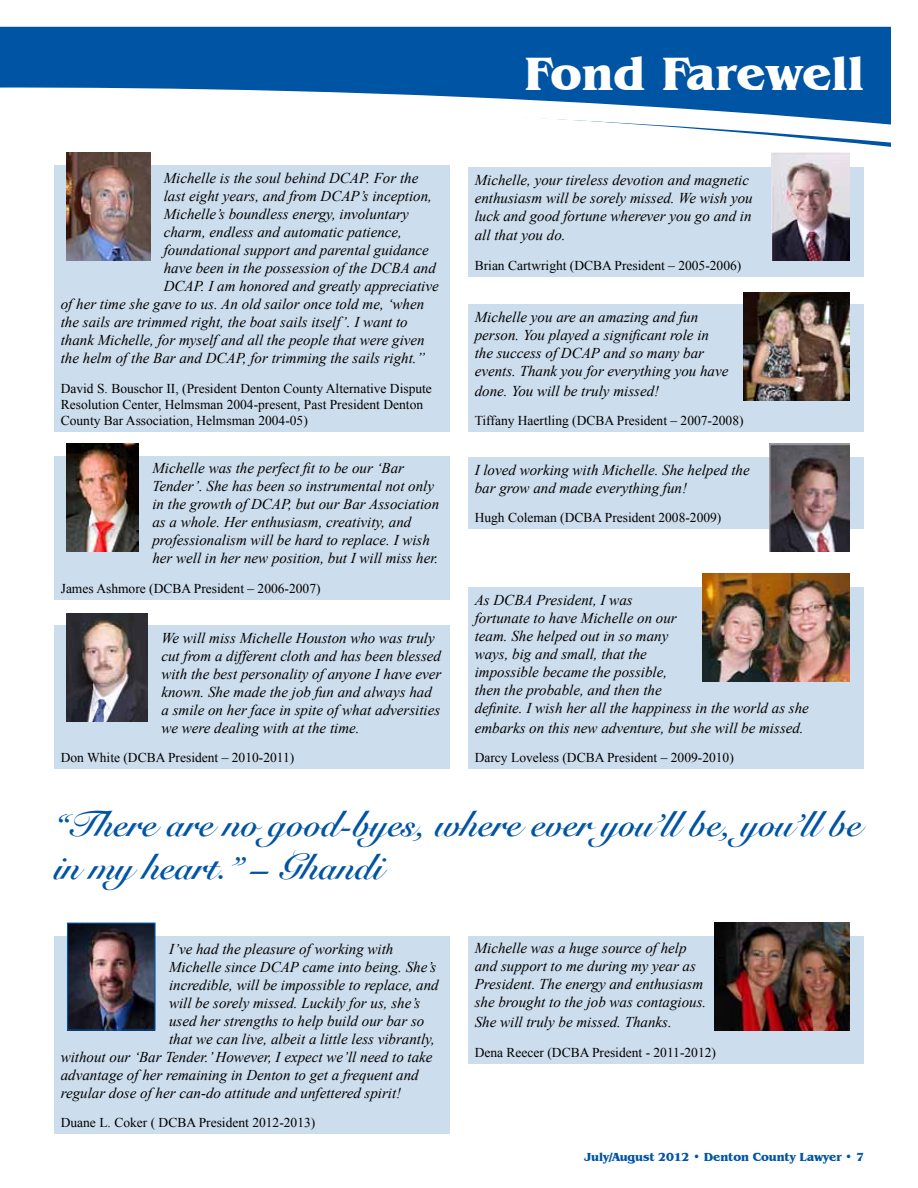
<style>
.page{position:relative;width:918px;height:1188px;background:#fff}
.page>*{position:absolute;margin:0;border:0;box-sizing:border-box;transform-origin:0 0}
.t1{font:700 48px "Benguiat IT Cby BT";color:#fff}
.t2{font:700 36px/43.2px "Snell Roundhand";color:#0054a4}
.t3{font:italic 15px/18px "Times New Roman";color:#000}
.t4{font:13.5px/16.2px "Times New Roman";color:#000}
.t5{font:700 12px "Benguiat IT Cby BT";letter-spacing:-.01em;color:#0054a4}
</style>
<div class="page">
<svg style="left:0;top:26px;width:891px;height:128px"></svg>
<div style="left:54px;top:456px;width:396px;height:144px;background:#ccdded"></div>
<img style="left:67px;top:443px;width:72px;height:108px">
<div style="left:54px;top:166px;width:396px;height:266px;background:#ccdded"></div>
<img style="left:67px;top:153px;width:83px;height:108px">
<div style="left:468px;top:167px;width:396px;height:110px;background:#ccdded"></div>
<img style="left:772px;top:153px;width:78px;height:108px">
<div style="left:468px;top:305px;width:396px;height:127px;background:#ccdded"></div>
<img style="left:744px;top:293px;width:106px;height:108px">
<div style="left:468px;top:458px;width:396px;height:71px;background:#ccdded"></div>
<img style="left:769px;top:443px;width:81px;height:108px">
<div style="left:468px;top:588px;width:396px;height:181px;background:#ccdded"></div>
<img style="left:703px;top:574px;width:147px;height:108px">
<div style="left:54px;top:626px;width:396px;height:143px;background:#ccdded"></div>
<img style="left:67px;top:613px;width:81px;height:108px">
<div style="left:468px;top:936px;width:396px;height:128px;background:#ccdded"></div>
<img style="left:715px;top:923px;width:135px;height:108px">
<div style="left:54px;top:936px;width:396px;height:198px;background:#ccdded"></div>
<img style="left:69px;top:925px;width:85px;height:104px">
<div style="left:67px;top:923px;width:89px;height:108px;border:1px solid #0054a4"></div>
<h1 class="t1" style="left:524px;top:44px;width:342px">Fond Farewell</h1>
<p class="t3" style="left:164px;top:169px;width:256px">Michelle is the soul behind DCAP. For the</p>
<p class="t3" style="left:164px;top:187px;width:270px">last eight years, and from DCAP’s inception,</p>
<p class="t3" style="left:164px;top:205px;width:246px">Michelle’s boundless energy, involuntary</p>
<p class="t3" style="left:164px;top:223px;width:240px">charm, endless and automatic patience,</p>
<p class="t3" style="left:164px;top:241px;width:267px">foundational support and parental guidance</p>
<p class="t3" style="left:164px;top:259px;width:274px">have been in the possession of the DCBA and</p>
<p class="t3" style="left:164px;top:277px;width:277px">DCAP. I am honored and greatly appreciative</p>
<p class="t3" style="left:61px;top:295px;width:365px">of her time she gave to us. An old sailor once told me, ‘when</p>
<p class="t3" style="left:61px;top:313px;width:349px">the sails are trimmed right, the boat sails itself’. I want to</p>
<p class="t3" style="left:61px;top:331px;width:365px">thank Michelle, for myself and all the people that were given</p>
<p class="t3" style="left:61px;top:349px;width:366px">the helm of the Bar and DCAP, for trimming the sails right.”</p>
<p class="t4" style="left:61px;top:380px;width:373px">David S. Bouschor II, (President Denton County Alternative Dispute<br>Resolution Center, Helmsman 2004-present, Past President Denton<br>County Bar Association, Helmsman 2004-05)</p>
<p class="t3" style="left:152px;top:459px;width:288px">Michelle was the perfect fit to be our ‘Bar Tender’. She has been so instrumental not only in the growth of DCAP, but our Bar Association as a whole. Her enthusiasm, creativity, and professionalism will be hard to replace. I wish her well in her new position, but I will miss her.</p>
<p class="t4" style="left:61px;top:580px;width:261px">James Ashmore (DCBA President – 2006-2007)</p>
<p class="t3" style="left:161px;top:628px;width:281px">We will miss Michelle Houston who was truly cut from a different cloth and has been blessed with the best personality of anyone I have ever known. She made the job fun and always had a smile on her face in spite of what adversities we were dealing with at the time.</p>
<p class="t4" style="left:61px;top:750px;width:235px">Don White (DCBA President – 2010-2011)</p>
<p class="t3" style="left:475px;top:170px;width:280px">Michelle, your tireless devotion and magnetic enthusiasm will be sorely missed. We wish you luck and good fortune wherever you go and in</p>
<p class="t3" style="left:475px;top:226px;width:92px">all that you do.</p>
<p class="t4" style="left:475px;top:257px;width:268px">Brian Cartwright (DCBA President – 2005-2006)</p>
<p class="t3" style="left:475px;top:307px;width:255px">Michelle you are an amazing and fun person. You played a significant role in the success of DCAP and so many bar events. Thank you for everything you have</p>
<p class="t3" style="left:475px;top:381px;width:186px">done. You will be truly missed!</p>
<p class="t4" style="left:475px;top:412px;width:270px">Tiffany Haertling (DCBA President – 2007-2008)</p>
<p class="t3" style="left:475px;top:460px;width:276px">I loved working with Michelle. She helped the bar grow and made everything fun!</p>
<p class="t4" style="left:475px;top:510px;width:248px">Hugh Coleman (DCBA President 2008-2009)</p>
<p class="t3" style="left:475px;top:591px;width:336px">As DCBA President, I was<br>fortunate to have Michelle on our<br>team. She helped out in so many<br>ways, big and small, that the<br>impossible became the possible,<br>then the probable, and then the<br>definite. I wish her all the happiness in the world as she</p>
<p class="t3" style="left:475px;top:718px;width:330px">embarks on this new adventure, but she will be missed.</p>
<p class="t4" style="left:475px;top:750px;width:261px">Darcy Loveless (DCBA President – 2009-2010)</p>
<h2 class="t2" style="left:54px;top:804px;width:809px">“There are no good-byes, where ever you’ll be, you’ll be in my heart.” – Ghandi</h2>
<p class="t3" style="left:169px;top:939px;width:226px">I’ve had the pleasure of working with</p>
<p class="t3" style="left:169px;top:957px;width:269px">Michelle since DCAP came into being. She’s</p>
<p class="t3" style="left:169px;top:975px;width:271px">incredible, will be impossible to replace, and</p>
<p class="t3" style="left:169px;top:993px;width:253px">will be sorely missed. Luckily for us, she’s</p>
<p class="t3" style="left:169px;top:1011px;width:257px">used her strengths to help build our bar so</p>
<p class="t3" style="left:169px;top:1029px;width:267px">that we can live, albeit a little less vibrantly,</p>
<p class="t3" style="left:61px;top:1047px;width:373px">without our ‘Bar Tender.’However, I expect we’ll need to take</p>
<p class="t3" style="left:61px;top:1065px;width:360px">advantage of her remaining in Denton to get a frequent and</p>
<p class="t3" style="left:61px;top:1083px;width:342px">regular dose of her can-do attitude and unfettered spirit!</p>
<p class="t4" style="left:61px;top:1114px;width:256px">Duane L. Coker ( DCBA President 2012-2013)</p>
<p class="t3" style="left:475px;top:939px;width:233px">Michelle was a huge source of help and support to me during my year as President. The energy and enthusiasm she brought to the job was contagious.</p>
<p class="t3" style="left:475px;top:1013px;width:199px">She will truly be missed. Thanks.</p>
<p class="t4" style="left:475px;top:1044px;width:243px">Dena Reecer (DCBA President - 2011-2012)</p>
<p class="t5" style="left:584px;top:1150px;width:281px">July/August 2012 • Denton County Lawyer • 7</p>
</div>
